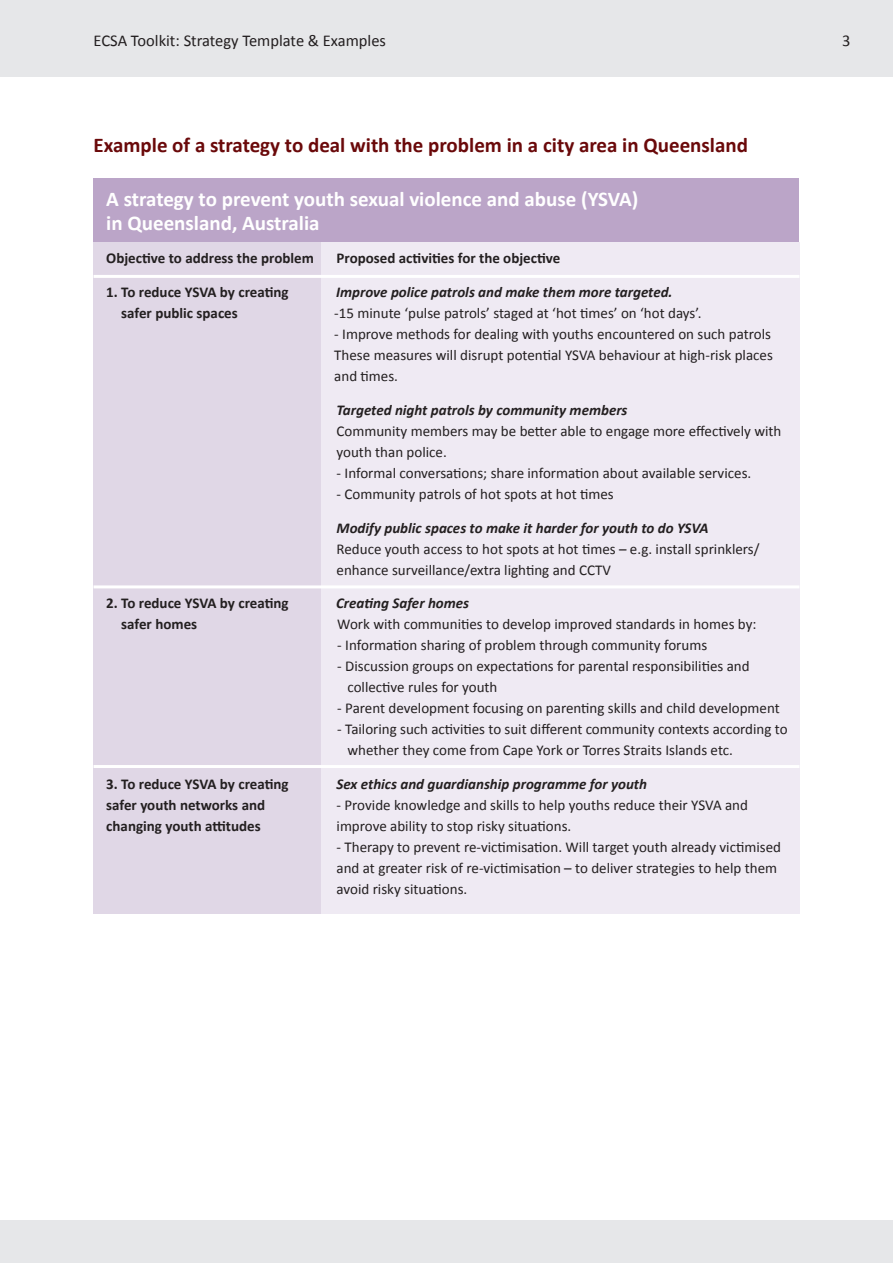
<style>
.page{position:relative;width:893px;height:1263px;background:#fff}
.page>*{position:absolute;margin:0;border:0;box-sizing:border-box;transform-origin:0 0}
.Body_Copy{font:700 21px/24px "Calibri";color:#fff}
.Body_Copy-2{font:700 21px "Calibri";color:#6a090a}
.t1{font:16.5px "Calibri";color:#231f20}
.Body_Copy-3{font:15px/21px "Calibri";color:#231f20}
.Body_Copy-4{font:700 15px "Calibri";color:#231f20}
.Body_Copy-5{font:italic 700 15px "Calibri";color:#231f20}
.s1{font-weight:700;font-style:italic}
</style>
<div class="page">
<div style="left:0;top:0;width:893px;height:77px;background:#e6e7e9"></div>
<div style="left:94px;top:242px;width:227px;height:672px;background:#e0d7e6"></div>
<div style="left:321px;top:242px;width:478px;height:672px;background:#efeaf3"></div>
<div style="left:94px;top:179px;width:705px;height:63px;background:#bba5c8"></div>
<div style="left:0;top:1220px;width:893px;height:43px;background:#e6e7e9"></div>
<hr style="left:94px;top:275px;width:705px;height:3px;background:#fff">
<hr style="left:94px;top:585px;width:705px;height:3px;background:#fff">
<hr style="left:94px;top:765px;width:705px;height:3px;background:#fff">
<p class="t1" style="left:94px;top:29px;width:294px">ECSA Toolkit: Strategy Template &amp; Examples</p>
<p class="t1" style="left:842px;top:29px;width:10px">3</p>
<p class="Body_Copy-2" style="left:94px;top:130px;width:656px">Example of a strategy to deal with the problem in a city area in Queensland</p>
<p class="Body_Copy" style="left:106px;top:186px;width:534px">A strategy to prevent youth sexual violence and abuse (YSVA) in Queensland, Australia</p>
<p class="Body_Copy-4" style="left:106px;top:248px;width:209px">Objective to address the problem</p>
<p class="Body_Copy-4" style="left:337px;top:248px;width:225px">Proposed activities for the objective</p>
<p class="Body_Copy-4" style="left:106px;top:282px;width:184px">1. To reduce YSVA by creating</p>
<p class="Body_Copy-5" style="left:336px;top:282px;width:338px">Improve police patrols and make them more targeted.</p>
<p class="Body_Copy-4" style="left:121px;top:303px;width:118px">safer public spaces</p>
<p class="Body_Copy-3" style="left:334px;top:302px;width:369px">-15 minute ‘pulse patrols’ staged at ‘hot times’ on ‘hot days’.</p>
<p class="Body_Copy-3" style="left:334px;top:323px;width:440px">- Improve methods for dealing with youths encountered on such patrols<br>These measures will disrupt potential YSVA behaviour at high-risk places and times.</p>
<p class="Body_Copy-3" style="left:337px;top:399px;width:446px"><span class="s1">Targeted night patrols by community members<br></span>Community members may be better able to engage more effectively with youth than police.</p>
<p class="Body_Copy-3" style="left:337px;top:462px;width:416px">- Informal conversations; share information about available services.</p>
<p class="Body_Copy-3" style="left:337px;top:483px;width:279px">- Community patrols of hot spots at hot times</p>
<p class="Body_Copy-3" style="left:337px;top:517px;width:425px"><span class="s1">Modify public spaces to make it harder for youth to do YSVA<br></span>Reduce youth access to hot spots at hot times – e.g. install sprinklers/ enhance surveillance/extra lighting and CCTV</p>
<p class="Body_Copy-4" style="left:106px;top:593px;width:184px">2. To reduce YSVA by creating</p>
<p class="Body_Copy-5" style="left:336px;top:593px;width:134px">Creating Safer homes</p>
<p class="Body_Copy-4" style="left:121px;top:614px;width:77px">safer homes</p>
<p class="Body_Copy-3" style="left:337px;top:613px;width:421px">Work with communities to develop improved standards in homes by:</p>
<p class="Body_Copy-3" style="left:337px;top:634px;width:371px">- Information sharing of problem through community forums</p>
<p class="Body_Copy-3" style="left:347px;top:655px;width:404px;text-indent:-10px">- Discussion groups on expectations for parental responsibilities and collective rules for youth</p>
<p class="Body_Copy-3" style="left:337px;top:697px;width:444px">- Parent development focusing on parenting skills and child development</p>
<p class="Body_Copy-3" style="left:347px;top:718px;width:442px;text-indent:-10px">- Tailoring such activities to suit different community contexts according to whether they come from Cape York or Torres Straits Islands etc.</p>
<p class="Body_Copy-4" style="left:106px;top:774px;width:184px">3. To reduce YSVA by creating</p>
<p class="Body_Copy-5" style="left:337px;top:774px;width:312px">Sex ethics and guardianship programme for youth</p>
<p class="Body_Copy-4" style="left:106px;top:795px;width:160px">safer youth networks and</p>
<p class="Body_Copy-3" style="left:337px;top:794px;width:413px">- Provide knowledge and skills to help youths reduce their YSVA and</p>
<p class="Body_Copy-4" style="left:106px;top:816px;width:156px">changing youth attitudes</p>
<p class="Body_Copy-3" style="left:337px;top:815px;width:236px">improve ability to stop risky situations.</p>
<p class="Body_Copy-3" style="left:337px;top:836px;width:446px">- Therapy to prevent re-victimisation. Will target youth already victimised and at greater risk of re-victimisation – to deliver strategies to help them avoid risky situations.</p>
</div>
